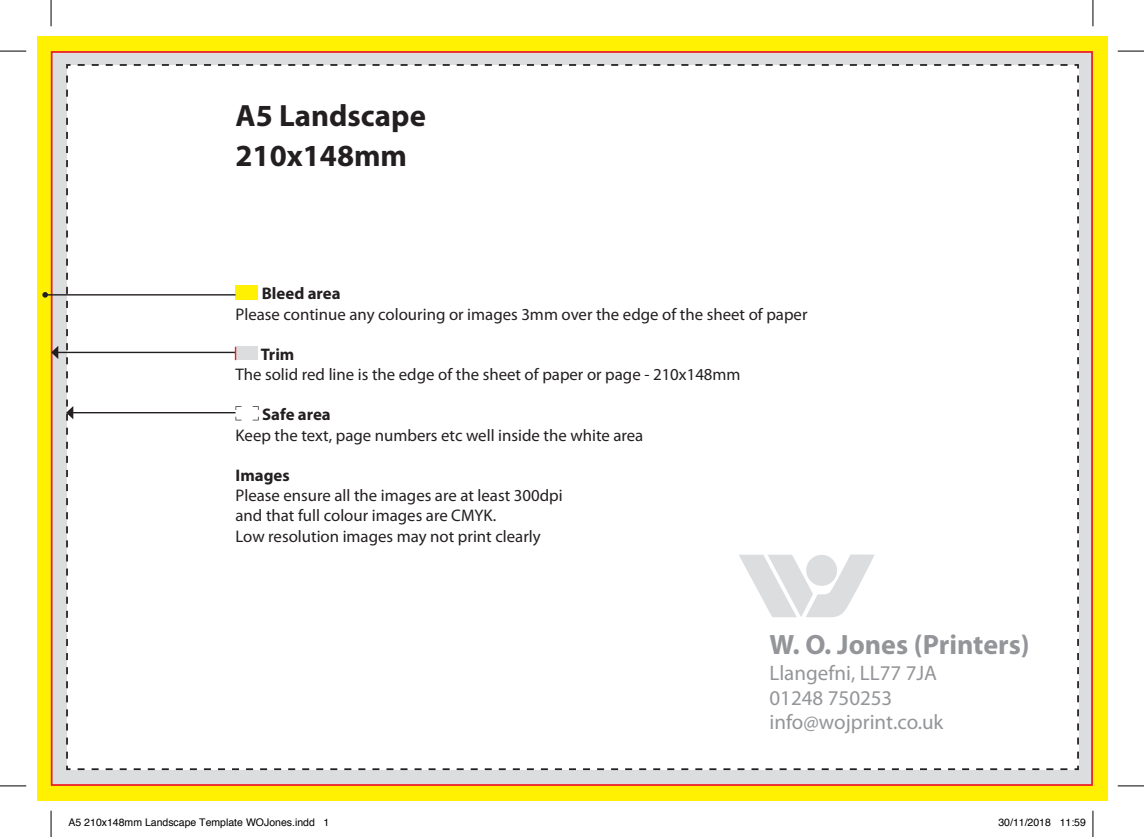
<style>
.page{position:relative;width:1144px;height:837px;background:#fff}
.page>*{position:absolute;margin:0;border:0;box-sizing:border-box;transform-origin:0 0}
.t1{font:700 30.8px/39.7px "Myriad Pro";color:#231f20}
.t2{font:700 28px "Myriad Pro";color:#939598}
.t3{font:21px/24.7px "Myriad Pro";color:#939598}
.t4{font:16.8px/20.1px "Myriad Pro";color:#231f20}
.t5{font:700 16.8px "Myriad Pro";color:#231f20}
.t6{font:10.5px "Helvetica";color:#000}
</style>
<div class="page">
<div style="left:37px;top:36px;width:1071px;height:764px;background:#fff101"></div>
<div style="left:51px;top:51px;width:1042px;height:734px;background:#dcdddf;border:2px solid #ee1d23"></div>
<div style="left:65px;top:64px;width:1014px;height:706px;background:#fff"></div>
<div style="left:236px;top:285px;width:22px;height:14px;background:#fff101"></div>
<div style="left:236px;top:346px;width:22px;height:14px;background:#dcdddf"></div>
<svg style="left:236px;top:406px;width:23px;height:14px"></svg>
<hr style="left:45px;top:294px;width:191px;height:1px;background:#231f20">
<svg style="left:42px;top:292px;width:6px;height:5px"></svg>
<hr style="left:57px;top:351px;width:179px;height:2px;background:#231f20">
<svg style="left:51px;top:345px;width:7px;height:14px"></svg>
<hr style="left:72px;top:412px;width:164px;height:1px;background:#231f20">
<svg style="left:66px;top:75px;width:7px;height:687px;background:#dddcdd"></svg>
<svg style="left:739px;top:554px;width:136px;height:63px"></svg>
<div style="left:806px;top:554px;width:31px;height:31px;background:#dcdddf;border-radius:50%"></div>
<svg style="left:235px;top:347px;width:1px;height:13px"></svg>
<svg style="left:0;top:51px;width:26px;height:1px"></svg>
<svg style="left:1118px;top:51px;width:26px;height:1px"></svg>
<svg style="left:0;top:785px;width:26px;height:1px"></svg>
<svg style="left:1118px;top:785px;width:26px;height:1px"></svg>
<svg style="left:51px;top:0;width:1px;height:26px"></svg>
<svg style="left:51px;top:810px;width:1px;height:26px"></svg>
<svg style="left:1092px;top:0;width:1px;height:26px"></svg>
<svg style="left:1092px;top:810px;width:1px;height:26px"></svg>
<h1 class="t1" style="left:236px;top:95px;width:192px">A5 Landscape<br>210x148mm</h1>
<p class="t5" style="left:262px;top:282px;width:80px">Bleed area</p>
<p class="t4" style="left:236px;top:303px;width:573px">Please continue any colouring or images 3mm over the edge of the sheet of paper</p>
<p class="t5" style="left:261px;top:343px;width:35px">Trim</p>
<p class="t4" style="left:236px;top:364px;width:506px">The solid red line is the edge of the sheet of paper or page - 210x148mm</p>
<p class="t5" style="left:262px;top:403px;width:70px">Safe area</p>
<p class="t4" style="left:236px;top:424px;width:409px">Keep the text, page numbers etc well inside the white area</p>
<p class="t5" style="left:236px;top:464px;width:56px">Images</p>
<p class="t4" style="left:236px;top:485px;width:329px">Please ensure all the images are at least 300dpi and that full colour images are CMYK.<br>Low resolution images may not print clearly</p>
<h2 class="t2" style="left:769px;top:626px;width:262px">W. O. Jones (Printers)</h2>
<p class="t3" style="left:769px;top:659px;width:176px">Llangefni, LL77 7JA<br>01248 750253 info@wojprint.co.uk</p>
<p class="t6" style="left:69px;top:815px;width:262px">A5 210x148mm Landscape Template WOJones.indd 1</p>
<p class="t6" style="left:998px;top:815px;width:89px">30/11/2018 11:59</p>
</div>
